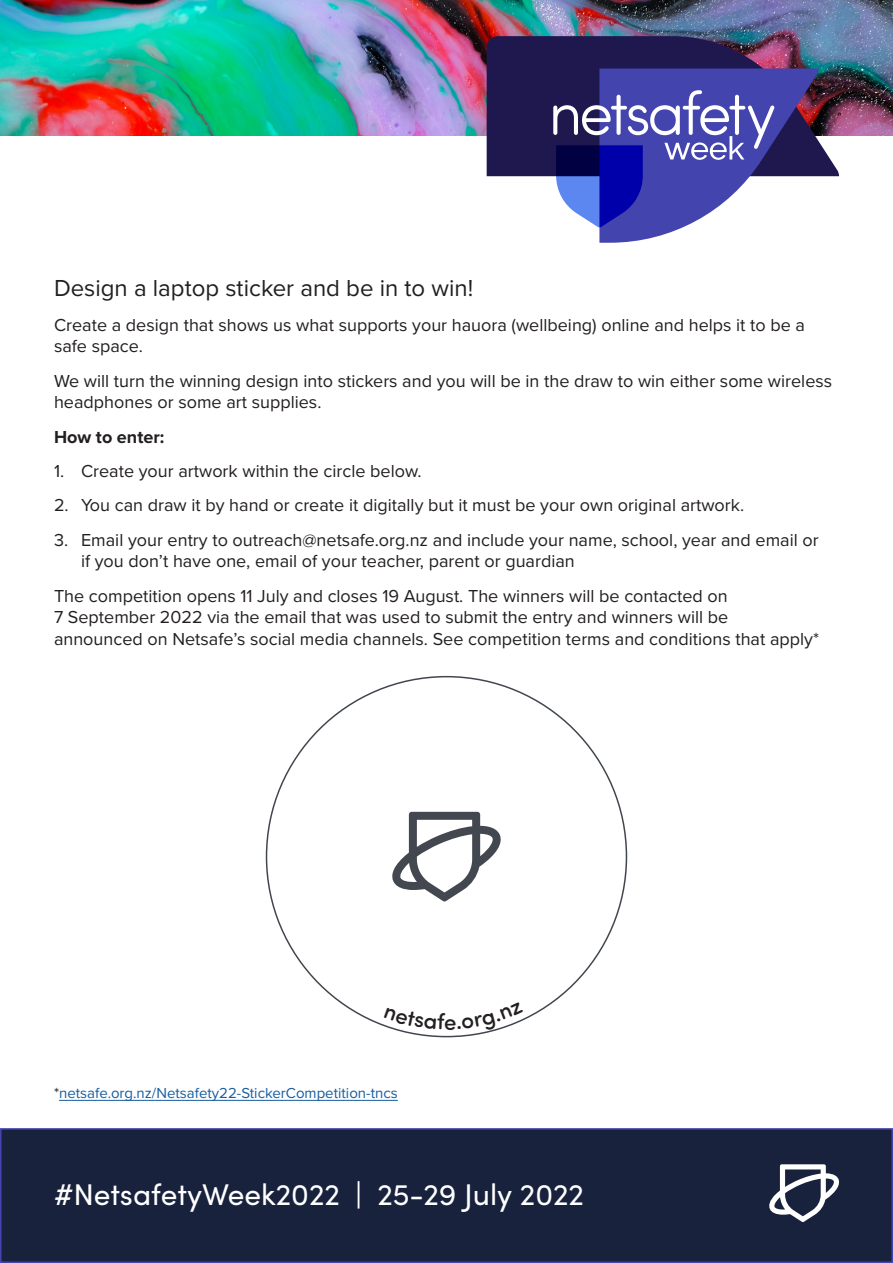
<style>
.page{position:relative;width:893px;height:1263px;background:#fff}
.page>*{position:absolute;margin:0;border:0;box-sizing:border-box;transform-origin:0 0}
.t1{font:30px "Sofia Pro";color:#fff}
.t2{font:24px "Proxima Nova";color:#231f20}
.t3{font:18px/21.6px "Proxima Nova";color:#231f20}
.t4{font:700 18px "Proxima Nova";color:#231f20}
.t5{font:15px "Proxima Nova";color:#175d9e}
.s1{color:#231f20}
</style>
<div class="page">
<div style="left:1px;top:1129px;width:891px;height:133px;background:#19223d"></div>
<div style="left:0;top:1128px;width:893px;height:135px;border:2px solid #4444af"></div>
<img style="left:0;top:0;width:893px;height:136px">
<img style="left:487px;top:36px;width:352px;height:140px">
<svg style="left:553px;top:69px;width:266px;height:174px"></svg>
<svg style="left:769px;top:1164px;width:71px;height:58px"></svg>
<svg style="left:392px;top:812px;width:109px;height:89px"></svg>
<hr style="left:59px;top:1100px;width:339px;height:1px;background:#175d9e">
<svg style="left:384px;top:1018px;width:139px;height:12px"></svg>
<p class="t2" style="left:54px;top:270px;width:421px">Design a laptop sticker and be in to win!</p>
<p class="t3" style="left:54px;top:313px;width:753px">Create a design that shows us what supports your hauora (wellbeing) online and helps it to be a safe space.</p>
<p class="t3" style="left:54px;top:369px;width:780px">We will turn the winning design into stickers and you will be in the draw to win either some wireless headphones or some art supplies.</p>
<p class="t4" style="left:54px;top:423px;width:112px">How to enter:</p>
<p class="t3" style="left:54px;top:459px;width:369px">1. Create your artwork within the circle below.</p>
<p class="t3" style="left:54px;top:494px;width:692px">2. You can draw it by hand or create it digitally but it must be your own original artwork.</p>
<p class="t3" style="left:81px;top:528px;width:739px;text-indent:-27px">3. Email your entry to outreach@netsafe.org.nz and include your name, school, year and email or if you don’t have one, email of your teacher, parent or guardian</p>
<p class="t3" style="left:54px;top:584px;width:767px">The competition opens 11 July and closes 19 August. The winners will be contacted on<br>7 September 2022 via the email that was used to submit the entry and winners will be announced on Netsafe’s social media channels. See competition terms and conditions that apply*</p>
<p class="t5" style="left:54px;top:1082px;width:345px"><span class="s1">*</span>netsafe.org.nz/Netsafety22-StickerCompetition-tncs</p>
<p class="t1" style="left:54px;top:1173px;width:532px">#NetsafetyWeek2022 | 25-29 July 2022</p>
</div>
